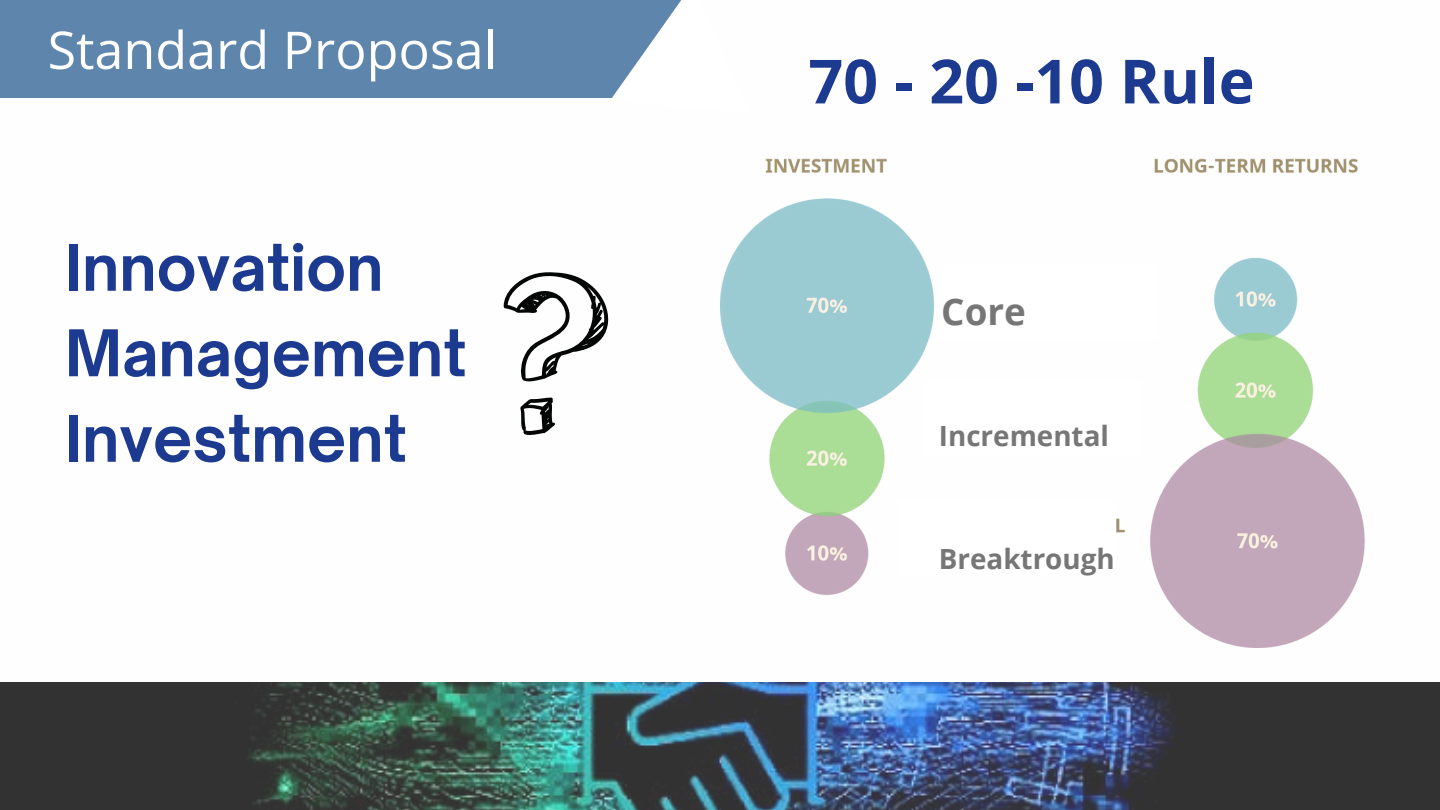
<style>
.page{position:relative;width:1440px;height:810px;background:#fff}
.page>*{position:absolute;margin:0;border:0;box-sizing:border-box;transform-origin:0 0}
.t1{font:700 61.5px/85.5px "Open Sauce One";color:#1b3a90}
.t2{font:700 61px "Open Sans";color:#1b3a90}
.t3{font:52px "Open Sans";color:#fefefe}
.t4{font:700 36.8px "Open Sans";color:#767676}
.t5{font:700 27.8px "Open Sans";color:#767676}
</style>
<div class="page">
<img style="left:720px;top:158px;width:645px;height:490px">
<div style="left:939px;top:263px;width:218px;height:76px;background:#fff"></div>
<div style="left:924px;top:382px;width:218px;height:75px;background:#fff"></div>
<div style="left:898px;top:500px;width:217px;height:76px;background:#fff"></div>
<img style="left:0;top:683px;width:1440px;height:127px">
<div style="left:0;top:0;width:682px;height:98px;background:#5e86ad"></div>
<svg style="left:612px;top:0;width:70px;height:98px"></svg>
<svg style="left:520px;top:398px;width:35px;height:37px"></svg>
<svg style="left:504px;top:272px;width:105px;height:110px"></svg>
<p class="t3" style="left:48px;top:13px;width:451px">Standard Proposal</p>
<p class="t1" style="left:65px;top:225px;width:403px">Innovation<br>Management<br>Investment</p>
<h3 class="t2" style="left:808px;top:38px;width:448px">70 - 20 -10 Rule</h3>
<h1 class="t4" style="left:941px;top:286px;width:86px">Core</h1>
<h1 class="t5" style="left:939px;top:416px;width:172px">Incremental</h1>
<p class="t5" style="left:939px;top:539px;width:177px">Breaktrough</p>
</div>
